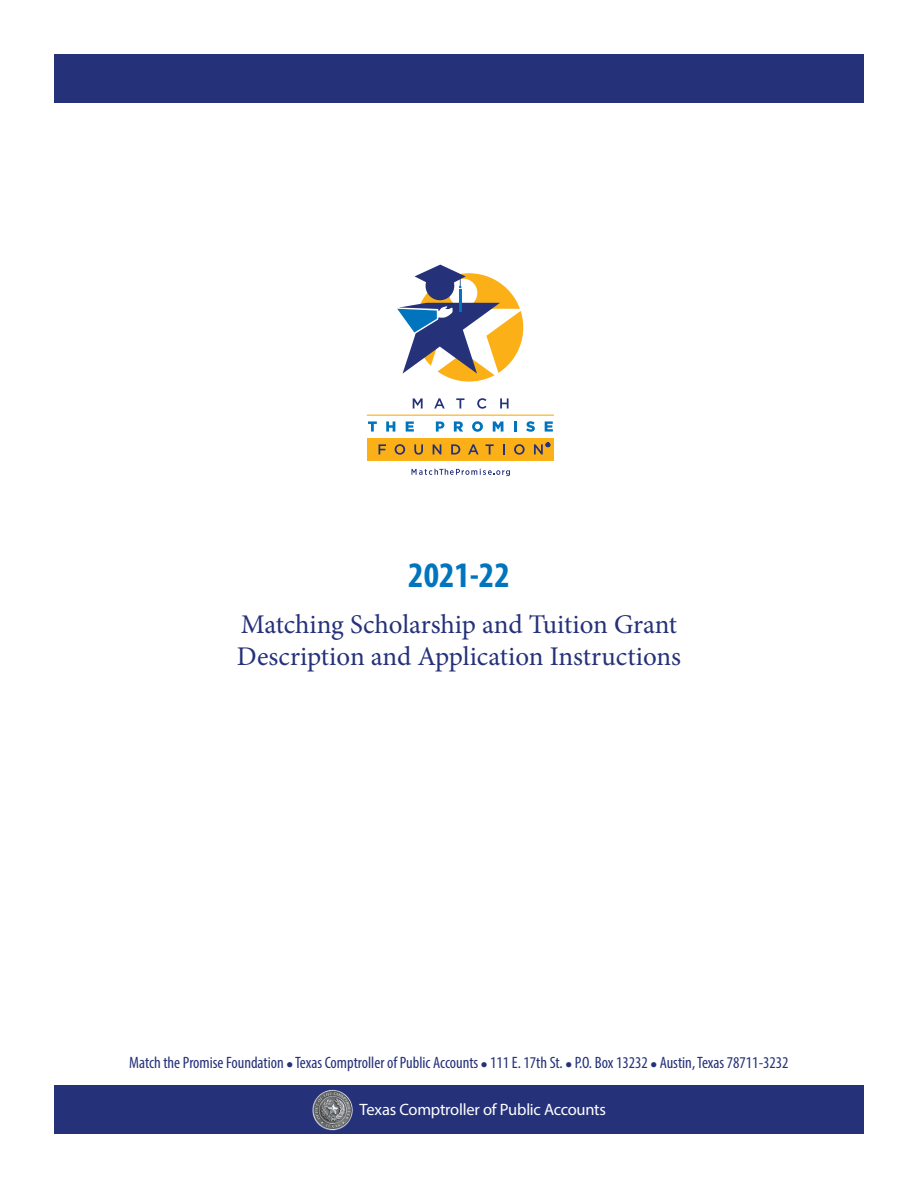
<style>
.page{position:relative;width:918px;height:1188px;background:#fff}
.page>*{position:absolute;margin:0;border:0;box-sizing:border-box;transform-origin:0 0}
.t1{font:700 condensed 36px "Myriad Pro";color:#0075bd}
.t2{font:27px/32.4px "Minion Pro";letter-spacing:-.005em;color:#253179}
.t3{font:condensed 16.5px "Myriad Pro";color:#253179}
.t4{font:16.5px "Myriad Pro";letter-spacing:-.015em;color:#fff}
</style>
<div class="page">
<div style="left:54px;top:1085px;width:810px;height:49px;background:#253179"></div>
<img style="left:312px;top:1089px;width:41px;height:42px">
<div style="left:54px;top:54px;width:810px;height:49px;background:#253179"></div>
<svg style="left:397px;top:265px;width:127px;height:115px"></svg>
<hr style="left:459px;top:292px;width:2px;height:20px;background:#0075bd">
<svg style="left:368px;top:421px;width:9px;height:11px"></svg>
<svg style="left:386px;top:421px;width:9px;height:11px"></svg>
<svg style="left:406px;top:421px;width:8px;height:11px"></svg>
<svg style="left:436px;top:421px;width:8px;height:11px"></svg>
<svg style="left:454px;top:421px;width:9px;height:11px"></svg>
<svg style="left:472px;top:421px;width:11px;height:11px"></svg>
<svg style="left:493px;top:421px;width:10px;height:11px"></svg>
<svg style="left:514px;top:421px;width:3px;height:11px"></svg>
<svg style="left:526px;top:421px;width:9px;height:11px"></svg>
<svg style="left:545px;top:421px;width:8px;height:11px"></svg>
<hr style="left:367px;top:415px;width:186px;height:1px;background:#fbb017">
<svg style="left:411px;top:469px;width:99px;height:7px"></svg>
<div style="left:367px;top:438px;width:186px;height:23px;background:#fbb017"></div>
<svg style="left:379px;top:444px;width:7px;height:10px"></svg>
<svg style="left:395px;top:444px;width:10px;height:11px"></svg>
<svg style="left:414px;top:444px;width:9px;height:11px"></svg>
<svg style="left:433px;top:444px;width:8px;height:10px"></svg>
<svg style="left:451px;top:444px;width:9px;height:10px"></svg>
<svg style="left:468px;top:444px;width:11px;height:10px"></svg>
<svg style="left:486px;top:444px;width:8px;height:10px"></svg>
<svg style="left:503px;top:444px;width:2px;height:10px"></svg>
<svg style="left:514px;top:444px;width:11px;height:11px"></svg>
<svg style="left:534px;top:443px;width:16px;height:11px"></svg>
<svg style="left:413px;top:398px;width:10px;height:11px"></svg>
<svg style="left:434px;top:398px;width:11px;height:11px"></svg>
<svg style="left:456px;top:398px;width:8px;height:11px"></svg>
<svg style="left:477px;top:398px;width:9px;height:11px"></svg>
<svg style="left:500px;top:398px;width:9px;height:11px"></svg>
<h1 class="t1" style="left:408px;top:553px;width:103px">2021-22</h1>
<h2 class="t2" style="left:237px;top:608px;width:446px">Matching Scholarship and Tuition Grant<br>Description and Application Instructions</h2>
<p class="t3" style="left:129px;top:1053px;width:661px">Match the Promise Foundation ● Texas Comptroller of Public Accounts ● 111 E. 17th St. ● P.O. Box 13232 ● Austin, Texas 78711-3232</p>
<p class="t4" style="left:360px;top:1100px;width:248px">Texas Comptroller of Public Accounts</p>
</div>
